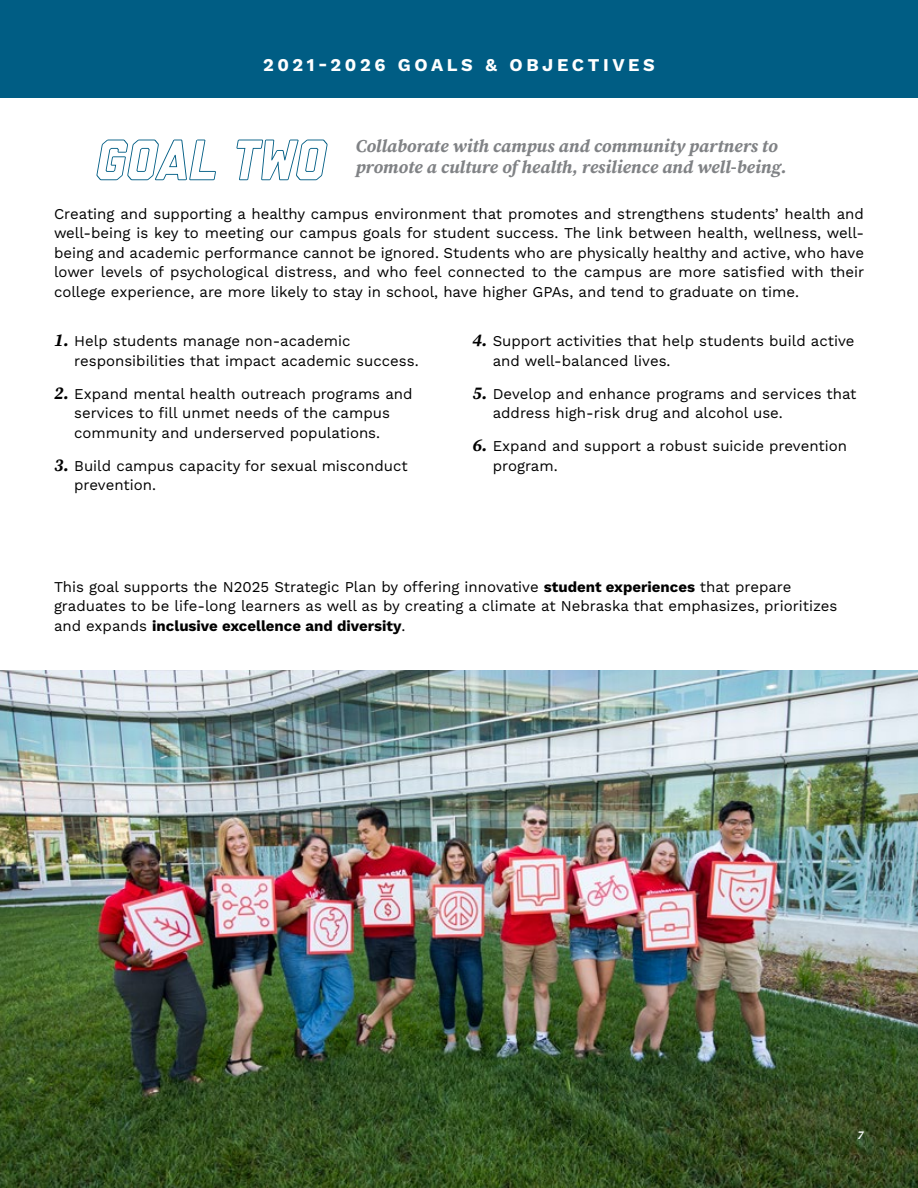
<style>
.page{position:relative;width:918px;height:1188px;background:#fff}
.page>*{position:absolute;margin:0;border:0;box-sizing:border-box;transform-origin:0 0}
.t1{font:italic 800 57px "Liberator Outline";color:#005d84}
.t2{font:italic 700 18px "Source Serif 4";color:#808285}
.t3{font:700 18px "Work Sans";letter-spacing:.2em;color:#fff}
.t4{font:15px/19.5px "Work Sans";color:#000}
.t5{font:italic 700 12px "Source Serif 4";color:#fff}
.s1{font-family:"Source Serif 4";font-weight:700;font-style:italic;font-size:18px}
.s2{font-weight:700}
</style>
<div class="page">
<div style="left:0;top:0;width:918px;height:98px;background:#005d84"></div>
<img style="left:0;top:670px;width:918px;height:518px">
<p class="t3" style="left:263px;top:52px;width:393px">2021-2026 GOALS &amp; OBJECTIVES</p>
<p class="t2" style="left:356px;top:134px;width:423px">Collaborate with campus and community partners to</p>
<h1 class="t1" style="left:96px;top:129px;width:232px">GOAL TWO</h1>
<p class="t2" style="left:356px;top:155px;width:433px">promote a culture of health, resilience and well-being.</p>
<p class="t4" style="left:54px;top:203px;width:812px;text-align:justify">Creating and supporting a healthy campus environment that promotes and strengthens students’ health and well-being is key to meeting our campus goals for student success. The link between health, wellness, well&shy;being and academic performance cannot be ignored. Students who are physically healthy and active, who have lower levels of psychological distress, and who feel connected to the campus are more satisfied with their college experience, are more likely to stay in school, have higher GPAs, and tend to graduate on time.</p>
<p class="t4" style="left:74px;top:331px;width:346px;text-indent:-20px"><span class="s1">1.</span> Help students manage non-academic responsibilities that impact academic success.</p>
<p class="t4" style="left:74px;top:383px;width:340px;text-indent:-20px"><span class="s1">2.</span> Expand mental health outreach programs and services to fill unmet needs of the campus community and underserved populations.</p>
<p class="t4" style="left:74px;top:455px;width:335px;text-indent:-20px"><span class="s1">3.</span> Build campus capacity for sexual misconduct prevention.</p>
<p class="t4" style="left:493px;top:331px;width:363px;text-indent:-20px"><span class="s1">4.</span> Support activities that help students build active and well-balanced lives.</p>
<p class="t4" style="left:493px;top:383px;width:365px;text-indent:-20px"><span class="s1">5.</span> Develop and enhance programs and services that address high-risk drug and alcohol use.</p>
<p class="t4" style="left:493px;top:436px;width:356px;text-indent:-20px"><span class="s1">6.</span> Expand and support a robust suicide prevention program.</p>
<p class="t4" style="left:54px;top:576px;width:785px">This goal supports the N2025 Strategic Plan by offering innovative <span class="s2">student experiences</span> that prepare graduates to be life-long learners as well as by creating a climate at Nebraska that emphasizes, prioritizes and expands <span class="s2">inclusive excellence and diversity</span>.</p>
<p class="t5" style="left:857px;top:1127px;width:8px">7</p>
</div>
